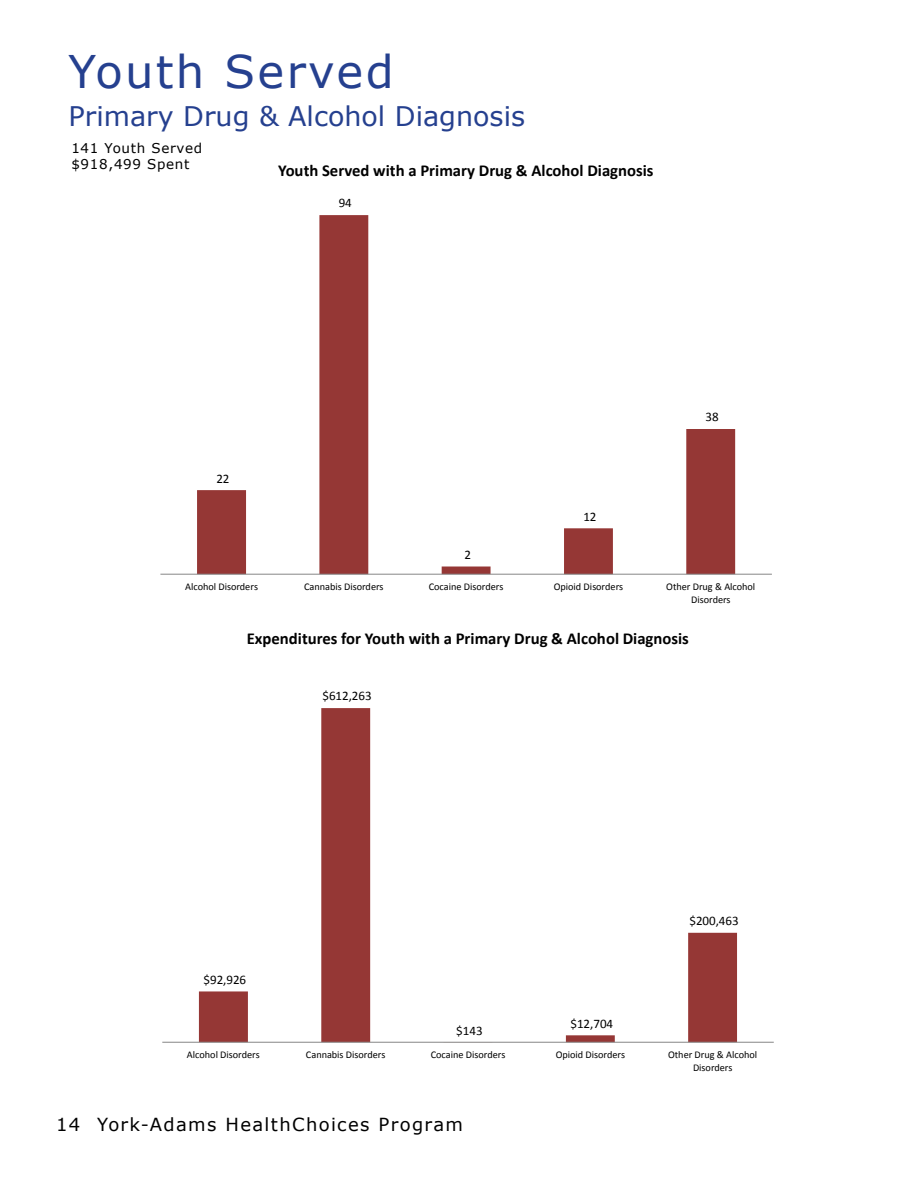
<style>
.page{position:relative;width:918px;height:1188px;background:#fff}
.page>*{position:absolute;margin:0;border:0;box-sizing:border-box;transform-origin:0 0}
.t1{font:45px "Verdana";letter-spacing:.05em;color:#25408f}
.t2{font:27px "Verdana";color:#25408f}
.t3{font:18px "Verdana";letter-spacing:.075em;color:#000}
.t4{font:700 16.65px "Calibri";color:#000}
.t5{font:13.5px/16.2px "Verdana";letter-spacing:.05em;color:#000}
.t6{font:13.05px "Calibri";letter-spacing:-.005em;color:#000}
.t7{font:10.2px/12.5px "Calibri";color:#000;text-align:center}
</style>
<div class="page">
<svg style="left:197px;top:215px;width:538px;height:359px"></svg>
<hr style="left:160px;top:574px;width:612px;height:1px;background:#868686">
<svg style="left:199px;top:708px;width:538px;height:334px"></svg>
<hr style="left:162px;top:1042px;width:612px;height:1px;background:#868686">
<h1 class="t1" style="left:68px;top:40px;width:327px">Youth Served</h1>
<h2 class="t2" style="left:69px;top:97px;width:458px">Primary Drug &amp; Alcohol Diagnosis</h2>
<h3 class="t5" style="left:71px;top:140px;width:132px">141 Youth Served $918,499 Spent</h3>
<h3 class="t4" style="left:278px;top:160px;width:377px">Youth Served with a Primary Drug &amp; Alcohol Diagnosis</h3>
<p class="t6" style="left:339px;top:195px;width:15px">94</p>
<p class="t6" style="left:216px;top:470px;width:15px">22</p>
<p class="t6" style="left:464px;top:546px;width:8px">2</p>
<p class="t6" style="left:583px;top:508px;width:15px">12</p>
<p class="t6" style="left:706px;top:409px;width:15px">38</p>
<p class="t7" style="left:185px;top:581px;width:74px">Alcohol Disorders</p>
<p class="t7" style="left:304px;top:581px;width:81px">Cannabis Disorders</p>
<p class="t7" style="left:429px;top:581px;width:76px">Cocaine Disorders</p>
<p class="t7" style="left:554px;top:581px;width:71px">Opioid Disorders</p>
<p class="t7" style="left:666px;top:581px;width:91px">Other Drug &amp; Alcohol<br>Disorders</p>
<h3 class="t4" style="left:247px;top:628px;width:444px">Expenditures for Youth with a Primary Drug &amp; Alcohol Diagnosis</h3>
<p class="t6" style="left:323px;top:688px;width:51px">$612,263</p>
<p class="t6" style="left:204px;top:971px;width:44px">$92,926</p>
<p class="t6" style="left:456px;top:1022px;width:28px">$143</p>
<p class="t6" style="left:571px;top:1015px;width:44px">$12,704</p>
<p class="t6" style="left:689px;top:913px;width:51px">$200,463</p>
<p class="t7" style="left:187px;top:1049px;width:74px">Alcohol Disorders</p>
<p class="t7" style="left:306px;top:1049px;width:81px">Cannabis Disorders</p>
<p class="t7" style="left:431px;top:1049px;width:76px">Cocaine Disorders</p>
<p class="t7" style="left:556px;top:1049px;width:71px">Opioid Disorders</p>
<p class="t7" style="left:668px;top:1049px;width:91px">Other Drug &amp; Alcohol<br>Disorders</p>
<h3 class="t3" style="left:56px;top:1112px;width:408px">14 York-Adams HealthChoices Program</h3>
</div>
